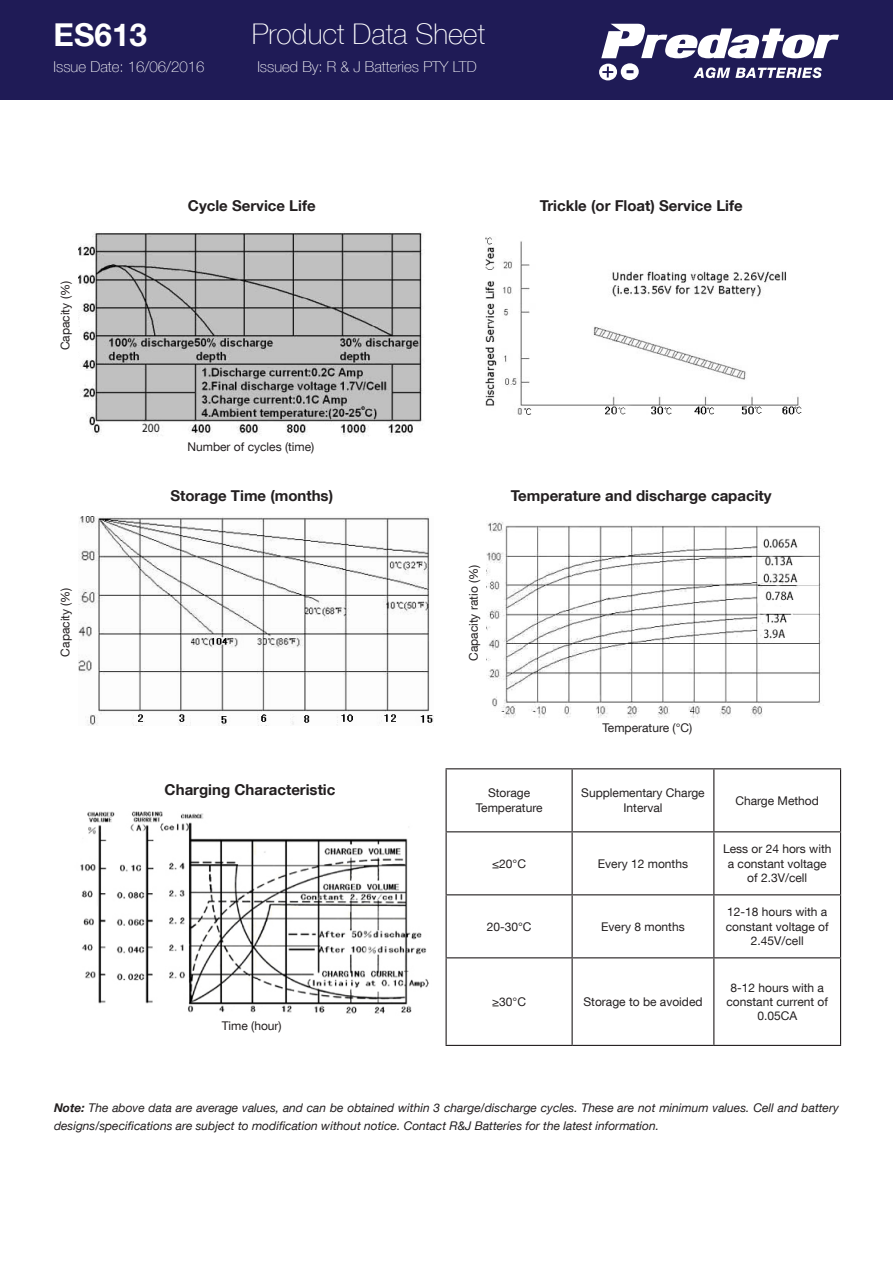
<style>
.page{position:relative;width:893px;height:1263px;background:#fff}
.page>*{position:absolute;margin:0;border:0;box-sizing:border-box;transform-origin:0 0}
.t1{font:700 31.5px "Helvetica Neue LT Com";color:#fff}
.t2{font:100 28.5px "Helvetica Neue LT Com";color:#fff}
.正文_wrd_1{font:700 15px "Helvetica Neue LT Com";color:#231f20}
.t3{font:100 15px "Helvetica Neue LT Com";color:#fff}
.标题_1_wrd_1{font:12px/14.4px "Helvetica Neue LT Com";color:#231f20;text-align:center}
.正文_wrd_1-2{font:italic 12px/18px "Helvetica Neue LT Com";color:#231f20}
.正文_wrd_1-3{font:12px "Helvetica Neue LT Com";color:#231f20}
.s1{font-weight:700}
</style>
<div class="page">
<hr style="left:446px;top:768px;width:126px;height:1px;background:#231f20">
<hr style="left:446px;top:769px;width:1px;height:62px;background:#231f20">
<hr style="left:572px;top:768px;width:142px;height:1px;background:#231f20">
<hr style="left:572px;top:769px;width:1px;height:62px;background:#231f20">
<hr style="left:714px;top:768px;width:127px;height:1px;background:#231f20">
<hr style="left:713px;top:769px;width:1px;height:62px;background:#231f20">
<hr style="left:840px;top:769px;width:1px;height:62px;background:#231f20">
<hr style="left:446px;top:831px;width:126px;height:1px;background:#231f20">
<hr style="left:446px;top:832px;width:1px;height:62px;background:#231f20">
<hr style="left:572px;top:831px;width:142px;height:1px;background:#231f20">
<hr style="left:572px;top:832px;width:1px;height:62px;background:#231f20">
<hr style="left:714px;top:831px;width:127px;height:1px;background:#231f20">
<hr style="left:713px;top:832px;width:1px;height:62px;background:#231f20">
<hr style="left:840px;top:832px;width:1px;height:62px;background:#231f20">
<hr style="left:446px;top:894px;width:126px;height:1px;background:#231f20">
<hr style="left:446px;top:895px;width:1px;height:62px;background:#231f20">
<hr style="left:572px;top:894px;width:142px;height:1px;background:#231f20">
<hr style="left:572px;top:895px;width:1px;height:62px;background:#231f20">
<hr style="left:714px;top:894px;width:127px;height:1px;background:#231f20">
<hr style="left:713px;top:895px;width:1px;height:62px;background:#231f20">
<hr style="left:840px;top:895px;width:1px;height:62px;background:#231f20">
<hr style="left:446px;top:957px;width:126px;height:1px;background:#231f20">
<hr style="left:446px;top:958px;width:1px;height:87px;background:#231f20">
<hr style="left:572px;top:957px;width:142px;height:1px;background:#231f20">
<hr style="left:572px;top:958px;width:1px;height:87px;background:#231f20">
<hr style="left:714px;top:957px;width:127px;height:1px;background:#231f20">
<hr style="left:713px;top:958px;width:1px;height:87px;background:#231f20">
<hr style="left:840px;top:958px;width:1px;height:87px;background:#231f20">
<hr style="left:446px;top:1045px;width:126px;height:1px;background:#231f20">
<hr style="left:572px;top:1045px;width:142px;height:1px;background:#231f20">
<hr style="left:714px;top:1045px;width:127px;height:1px;background:#231f20">
<img style="left:485px;top:237px;width:316px;height:177px">
<img style="left:80px;top:811px;width:349px;height:203px">
<img style="left:79px;top:231px;width:343px;height:206px">
<img style="left:79px;top:516px;width:355px;height:210px">
<img style="left:487px;top:521px;width:337px;height:197px">
<div style="left:0;top:0;width:893px;height:100px;background:#1f1b56"></div>
<svg style="left:599px;top:24px;width:240px;height:56px"></svg>
<p class="t1" style="left:54px;top:15px;width:95px">ES613</p>
<p class="t2" style="left:252px;top:17px;width:235px">Product Data Sheet</p>
<p class="t3" style="left:54px;top:58px;width:152px">Issue Date: 16/06/2016</p>
<p class="t3" style="left:257px;top:58px;width:221px">Issued By: R &amp; J Batteries PTY LTD</p>
<p class="标题_1_wrd_1" style="left:58px;top:350px;width:71px;rotate:-90deg">Capacity (%)</p>
<p class="标题_1_wrd_1" style="left:58px;top:656px;width:71px;rotate:-90deg">Capacity (%)</p>
<p class="正文_wrd_1" style="left:188px;top:196px;width:129px">Cycle Service Life</p>
<p class="正文_wrd_1" style="left:540px;top:196px;width:205px">Trickle (or Float) Service Life</p>
<p class="标题_1_wrd_1" style="left:187px;top:439px;width:128px">Number of cycles (time)</p>
<p class="正文_wrd_1" style="left:170px;top:486px;width:164px">Storage Time (months)</p>
<p class="正文_wrd_1" style="left:511px;top:486px;width:262px">Temperature and discharge capacity</p>
<p class="正文_wrd_1" style="left:165px;top:780px;width:172px">Charging Characteristic</p>
<p class="正文_wrd_1-3" style="left:222px;top:1018px;width:62px">Time (hour)</p>
<p class="标题_1_wrd_1" style="left:466px;top:661px;width:98px;rotate:-90deg">Capacity ratio (%)</p>
<p class="标题_1_wrd_1" style="left:602px;top:720px;width:91px">Temperature (°C)</p>
<p class="标题_1_wrd_1" style="left:476px;top:786px;width:68px">Storage<br>Temperature</p>
<p class="标题_1_wrd_1" style="left:581px;top:786px;width:125px">Supplementary Charge<br>Interval</p>
<p class="标题_1_wrd_1" style="left:735px;top:793px;width:85px">Charge Method</p>
<p class="标题_1_wrd_1" style="left:492px;top:856px;width:35px">≤20°C</p>
<p class="标题_1_wrd_1" style="left:598px;top:856px;width:92px">Every 12 months</p>
<p class="标题_1_wrd_1" style="left:487px;top:919px;width:46px">20-30°C</p>
<p class="标题_1_wrd_1" style="left:601px;top:919px;width:85px">Every 8 months</p>
<p class="标题_1_wrd_1" style="left:492px;top:994px;width:35px">≥30°C</p>
<p class="标题_1_wrd_1" style="left:583px;top:994px;width:121px">Storage to be avoided</p>
<p class="标题_1_wrd_1" style="left:723px;top:841px;width:110px">Less or 24 hors with a constant voltage of 2.3V/cell</p>
<p class="标题_1_wrd_1" style="left:726px;top:904px;width:104px">12-18 hours with a constant voltage of<br>2.45V/cell</p>
<p class="标题_1_wrd_1" style="left:726px;top:980px;width:103px">8-12 hours with a constant current of<br>0.05CA</p>
<p class="正文_wrd_1-2" style="left:54px;top:1098px;width:786px"><span class="s1">Note:</span> The above data are average values, and can be obtained within 3 charge/discharge cycles. These are not minimum values. Cell and battery designs/specifications are subject to modification without notice. Contact R&amp;J Batteries for the latest information.</p>
</div>
